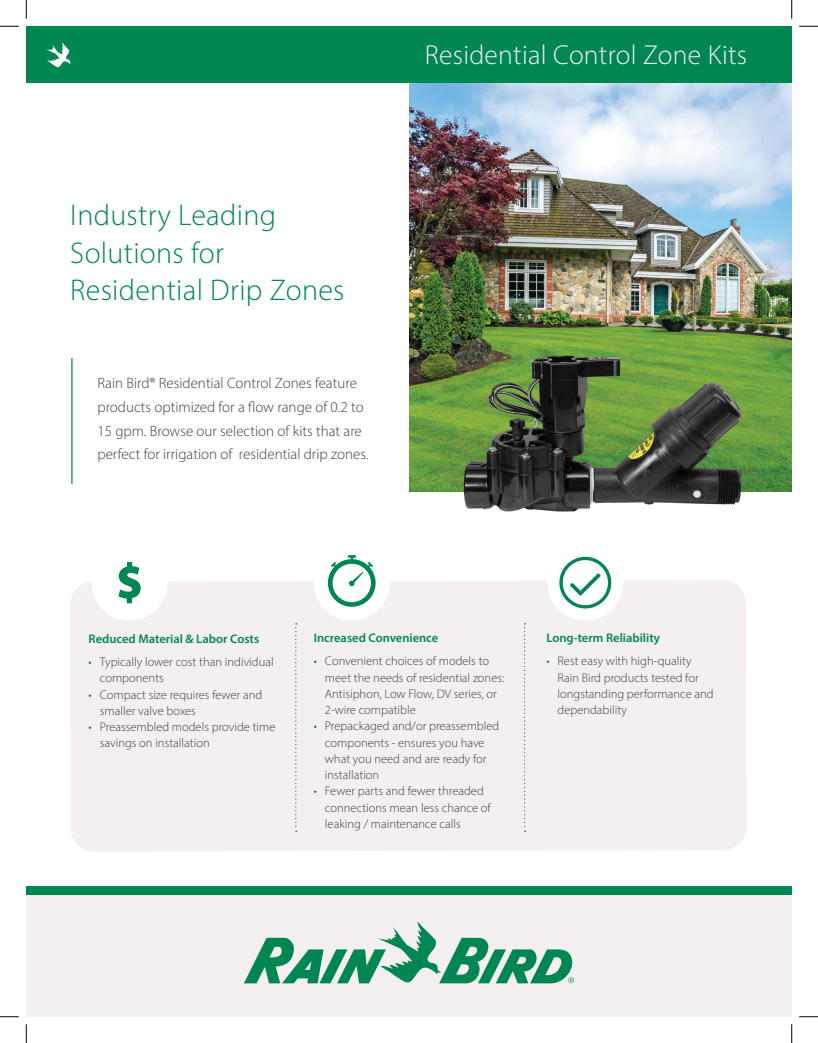
<style>
.page{position:relative;width:818px;height:1043px;background:#fff}
.page>*{position:absolute;margin:0;border:0;box-sizing:border-box;transform-origin:0 0}
.Superhero_Title{font:300 30px/37.5px "Myriad Pro";letter-spacing:.01em;color:#008751}
.Superhero_Title-2{font:300 27.5px "Myriad Pro";letter-spacing:.01em;color:#f4f0f0}
.t1{font:300 15px/23.8px "Myriad Pro";color:#3e3e3f}
.t2{font:300 12.5px/16.2px "Myriad Pro";color:#3e3e3f}
.t3{font:600 12.5px "Myriad Pro";color:#008751}
.s1{color:#007142}
</style>
<div class="page">
<div style="left:26px;top:895px;width:765px;height:121px;background:#f4f0f0"></div>
<svg style="left:244px;top:922px;width:330px;height:62px"></svg>
<div style="left:26px;top:886px;width:765px;height:8px;background:#008751"></div>
<div style="left:70px;top:580px;width:676px;height:271px;background:#f4f0f0"></div>
<img style="left:409px;top:82px;width:382px;height:409px">
<svg style="left:295px;top:623px;width:2px;height:208px"></svg>
<svg style="left:524px;top:623px;width:1px;height:208px"></svg>
<hr style="left:71px;top:358px;width:1px;height:126px;background:#008751">
<div style="left:91px;top:544px;width:77px;height:76px;background:#fff;border-radius:50%"></div>
<div style="left:314px;top:544px;width:76px;height:76px;background:#fff;border-radius:50%"></div>
<div style="left:547px;top:544px;width:76px;height:76px;background:#fff;border-radius:50%"></div>
<svg style="left:328px;top:555px;width:47px;height:52px"></svg>
<svg style="left:119px;top:562px;width:22px;height:41px"></svg>
<svg style="left:559px;top:557px;width:52px;height:51px"></svg>
<img style="left:451px;top:346px;width:301px;height:166px">
<div style="left:26px;top:26px;width:765px;height:56px;background:#008751"></div>
<svg style="left:46px;top:42px;width:25px;height:26px"></svg>
<svg style="left:0;top:25px;width:19px;height:2px"></svg>
<svg style="left:799px;top:25px;width:19px;height:2px"></svg>
<svg style="left:0;top:1016px;width:19px;height:1px"></svg>
<svg style="left:799px;top:1016px;width:19px;height:1px"></svg>
<svg style="left:25px;top:0;width:2px;height:19px"></svg>
<svg style="left:25px;top:1024px;width:2px;height:18px"></svg>
<svg style="left:791px;top:0;width:1px;height:19px"></svg>
<svg style="left:791px;top:1024px;width:1px;height:18px"></svg>
<p class="Superhero_Title" style="left:70px;top:196px;width:276px">Industry Leading<br>Solutions for<br>Residential Drip Zones</p>
<p class="t1" style="left:97px;top:371px;width:272px">Rain Bird® Residential Control Zones feature products optimized for a flow range of 0.2 to 15 gpm. Browse our selection of kits that are perfect for irrigation of residential drip zones.</p>
<p class="Superhero_Title-2" style="left:425px;top:39px;width:324px">Residential Control Zone Kits</p>
<p class="t3" style="left:89px;top:630px;width:172px">Reduced Material &amp; Labor Costs</p>
<p class="t2" style="left:100px;top:653px;width:175px;text-indent:-11px"><span class="s1">•</span> Typically lower cost than individual components</p>
<p class="t2" style="left:100px;top:686px;width:164px;text-indent:-11px"><span class="s1">•</span> Compact size requires fewer and smaller valve boxes</p>
<p class="t2" style="left:100px;top:718px;width:177px;text-indent:-11px"><span class="s1">•</span> Preassembled models provide time savings on installation</p>
<p class="t3" style="left:314px;top:629px;width:126px">Increased Convenience</p>
<p class="t2" style="left:325px;top:653px;width:181px;text-indent:-11px"><span class="s1">•</span> Convenient choices of models to meet the needs of residential zones:<br>Antisiphon, Low Flow, DV series, or<br>2-wire compatible</p>
<p class="t2" style="left:325px;top:718px;width:176px;text-indent:-11px"><span class="s1">•</span> Prepackaged and/or preassembled components - ensures you have what you need and are ready for installation</p>
<p class="t2" style="left:325px;top:783px;width:167px;text-indent:-11px"><span class="s1">•</span> Fewer parts and fewer threaded connections mean less chance of leaking / maintenance calls</p>
<p class="t3" style="left:546px;top:629px;width:115px">Long-term Reliability</p>
<p class="t2" style="left:557px;top:653px;width:158px;text-indent:-11px"><span class="s1">•</span> Rest easy with high-quality<br>Rain Bird products tested for longstanding performance and dependability</p>
</div>
